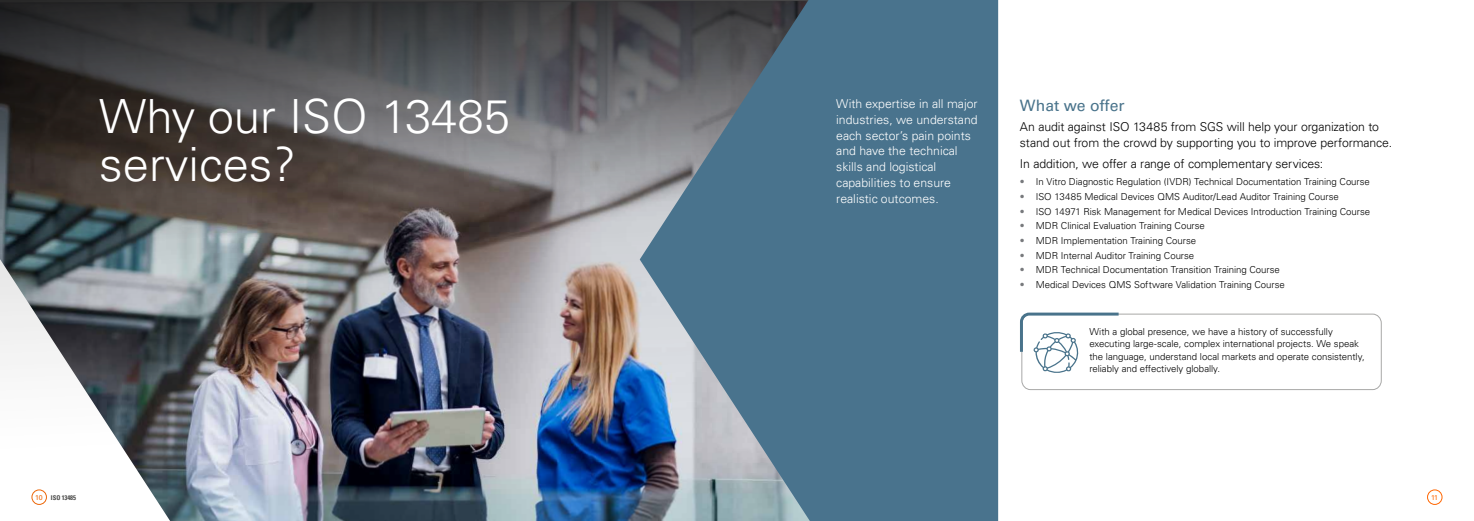
<style>
.page{position:relative;width:1474px;height:521px;background:#fff}
.page>*{position:absolute;margin:0;border:0;box-sizing:border-box;transform-origin:0 0}
.t1{font:300 47.25px/47.2px "Univers LT Pro 45";color:#fff}
.t2{font:15.75px "Univers LT Pro 55 Roman";color:#49738b}
.t3{font:300 12.25px/15.8px "Univers LT Pro 45";letter-spacing:-.01em;color:#000}
.t4{font:300 12.25px/15.8px "Univers LT Pro 45";color:#fff}
.t5{font:300 9.62px/12.2px "Univers LT Pro 45";letter-spacing:-.005em;color:#000}
.t6{font:7px "Univers LT Pro 55 Roman";color:#f60}
.t7{font:700 condensed 6.56px "Univers LT Pro";letter-spacing:-.01em;color:#4a4a49}
.s1{color:#77797c}
.s2{font-family:"Univers LT Pro 55 Roman";font-weight:400;font-stretch:normal;font-size:7px;color:#ec6608}
</style>
<div class="page">
<img style="left:31px;top:461px;width:608px;height:60px">
<img style="left:0;top:0;width:639px;height:461px">
<div style="left:32px;top:489px;width:15px;height:16px;border:1px solid #ec6608;border-radius:50%"></div>
<svg style="left:639px;top:0;width:359px;height:521px;fill:#49738d"></svg>
<div style="left:1426px;top:489px;width:16px;height:16px;border:1px solid #f60;border-radius:50%"></div>
<div style="left:1021px;top:314px;width:360px;height:76px;border:1px solid #a8a8a7;border-radius:9px"></div>
<svg style="left:1020px;top:312px;width:101px;height:62px"></svg>
<h1 class="t1" style="left:99px;top:92px;width:412px">Why our ISO 13485 services?</h1>
<p class="t4" style="left:836px;top:96px;width:143px">With expertise in all major industries, we understand each sector’s pain points and have the technical skills and logistical capabilities to ensure realistic outcomes.</p>
<h2 class="t2" style="left:1019px;top:94px;width:106px">What we offer</h2>
<p class="t3" style="left:1019px;top:119px;width:374px">An audit against ISO 13485 from SGS will help your organization to stand out from the crowd by supporting you to improve performance.</p>
<p class="t3" style="left:1019px;top:155px;width:305px">In addition, we offer a range of complementary services:</p>
<p class="t5" style="left:1019px;top:175px;width:351px"><span class="s1">•</span> In Vitro Diagnostic Regulation (IVDR) Technical Documentation Training Course</p>
<p class="t5" style="left:1019px;top:190px;width:320px"><span class="s1">•</span> ISO 13485 Medical Devices QMS Auditor/Lead Auditor Training Course</p>
<p class="t5" style="left:1019px;top:205px;width:352px"><span class="s1">•</span> ISO 14971 Risk Management for Medical Devices Introduction Training Course</p>
<p class="t5" style="left:1019px;top:219px;width:186px"><span class="s1">•</span> MDR Clinical Evaluation Training Course</p>
<p class="t5" style="left:1019px;top:234px;width:178px"><span class="s1">•</span> MDR Implementation Training Course</p>
<p class="t5" style="left:1019px;top:249px;width:176px"><span class="s1">•</span> MDR Internal Auditor Training Course</p>
<p class="t5" style="left:1019px;top:264px;width:261px"><span class="s1">•</span> MDR Technical Documentation Transition Training Course</p>
<p class="t5" style="left:1019px;top:278px;width:266px"><span class="s1">•</span> Medical Devices QMS Software Validation Training Course</p>
<p class="t5" style="left:1089px;top:325px;width:277px">With a global presence, we have a history of successfully executing large-scale, complex international projects. We speak the language, understand local markets and operate consistently, reliably and effectively globally.</p>
<p class="t7" style="left:35px;top:493px;width:42px"><span class="s2">10</span> ISO 13485</p>
<p class="t6" style="left:1430px;top:492px;width:8px">11</p>
</div>
